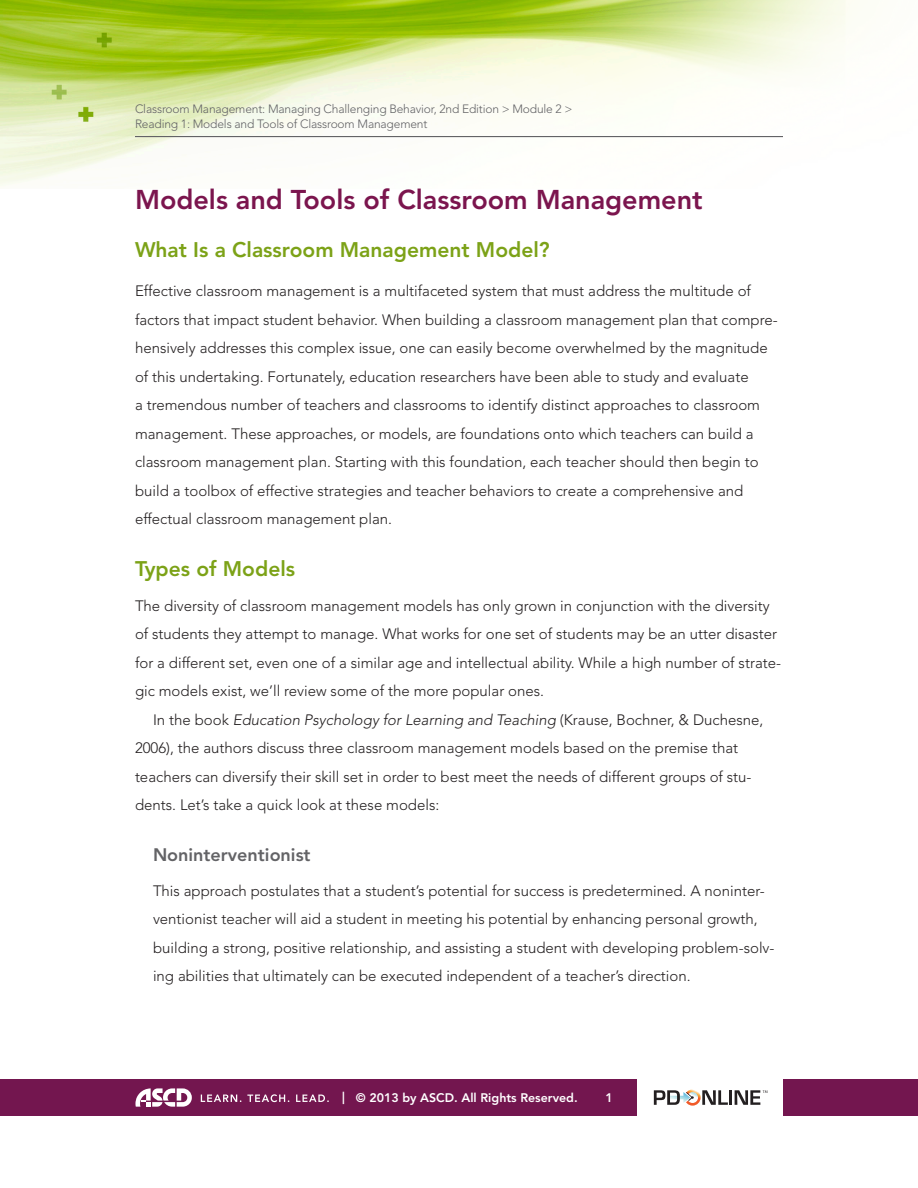
<style>
.page{position:relative;width:918px;height:1188px;background:#fff}
.page>*{position:absolute;margin:0;border:0;box-sizing:border-box;transform-origin:0 0}
.Head_1{font:800 27px "Avenir LT Std";color:#7b154e}
.Head_2{font:800 21px "Avenir LT Std";color:#7ca217}
.Head_3{font:800 18px "Avenir LT Std";color:#636366}
.Text_Flush{font:300 15px/28.5px "Avenir LT Std";color:#231f20}
.Text{font:300 15px/28.5px "Avenir LT Std";color:#231f20}
.PG{font:800 12.3px "Avenir LT Std";color:#fff}
.t1{font:300 12px/15px "Avenir LT Std";letter-spacing:-.015em;color:#636366}
.s1{font-style:italic}
</style>
<div class="page">
<div style="left:0;top:1079px;width:636px;height:37px;background:#73164f"></div>
<div style="left:783px;top:1079px;width:135px;height:37px;background:#73164f"></div>
<svg style="left:201px;top:1095px;width:40px;height:7px"></svg>
<svg style="left:247px;top:1094px;width:42px;height:8px"></svg>
<svg style="left:296px;top:1095px;width:33px;height:7px"></svg>
<svg style="left:135px;top:1088px;width:57px;height:19px"></svg>
<svg style="left:654px;top:1089px;width:74px;height:17px"></svg>
<hr style="left:729px;top:1090px;width:3px;height:15px;background:#231f20">
<svg style="left:735px;top:1090px;width:32px;height:15px"></svg>
<img style="left:0;top:0;width:860px;height:187px">
<hr style="left:135px;top:136px;width:648px;height:1px;background:#636366">
<p class="t1" style="left:135px;top:101px;width:439px">Classroom Management: Managing Challenging Behavior, 2nd Edition &gt; Module 2 &gt;<br>Reading 1: Models and Tools of Classroom Management</p>
<p class="Head_1" style="left:135px;top:184px;width:569px">Models and Tools of Classroom Management</p>
<p class="Head_2" style="left:135px;top:237px;width:416px">What Is a Classroom Management Model?</p>
<p class="Text_Flush" style="left:135px;top:277px;width:644px">Effective classroom management is a multifaceted system that must address the multitude of factors that impact student behavior. When building a classroom management plan that compre&shy;hensively addresses this complex issue, one can easily become overwhelmed by the magnitude of this undertaking. Fortunately, education researchers have been able to study and evaluate<br>a tremendous number of teachers and classrooms to identify distinct approaches to classroom management. These approaches, or models, are foundations onto which teachers can build a classroom management plan. Starting with this foundation, each teacher should then begin to build a toolbox of effective strategies and teacher behaviors to create a comprehensive and effectual classroom management plan.</p>
<p class="Head_2" style="left:135px;top:557px;width:162px">Types of Models</p>
<p class="Text_Flush" style="left:135px;top:591px;width:648px">The diversity of classroom management models has only grown in conjunction with the diversity of students they attempt to manage. What works for one set of students may be an utter disaster for a different set, even one of a similar age and intellectual ability. While a high number of strate&shy;gic models exist, we’ll review some of the more popular ones.</p>
<p class="Text" style="left:135px;top:705px;width:630px;text-indent:18px">In the book <span class="s1">Education Psychology for Learning and Teaching</span> (Krause, Bochner, &amp; Duchesne, 2006), the authors discuss three classroom management models based on the premise that teachers can diversify their skill set in order to best meet the needs of different groups of stu&shy;dents. Let’s take a quick look at these models:</p>
<p class="Head_3" style="left:153px;top:844px;width:159px">Noninterventionist</p>
<p class="Text" style="left:153px;top:876px;width:623px">This approach postulates that a student’s potential for success is predetermined. A noninter&shy;ventionist teacher will aid a student in meeting his potential by enhancing personal growth, building a strong, positive relationship, and assisting a student with developing problem-solv&shy;ing abilities that ultimately can be executed independent of a teacher’s direction.</p>
<p class="PG" style="left:342px;top:1091px;width:237px">| © 2013 by ASCD. All Rights Reserved.</p>
<p class="PG" style="left:606px;top:1091px;width:9px">1</p>
</div>
